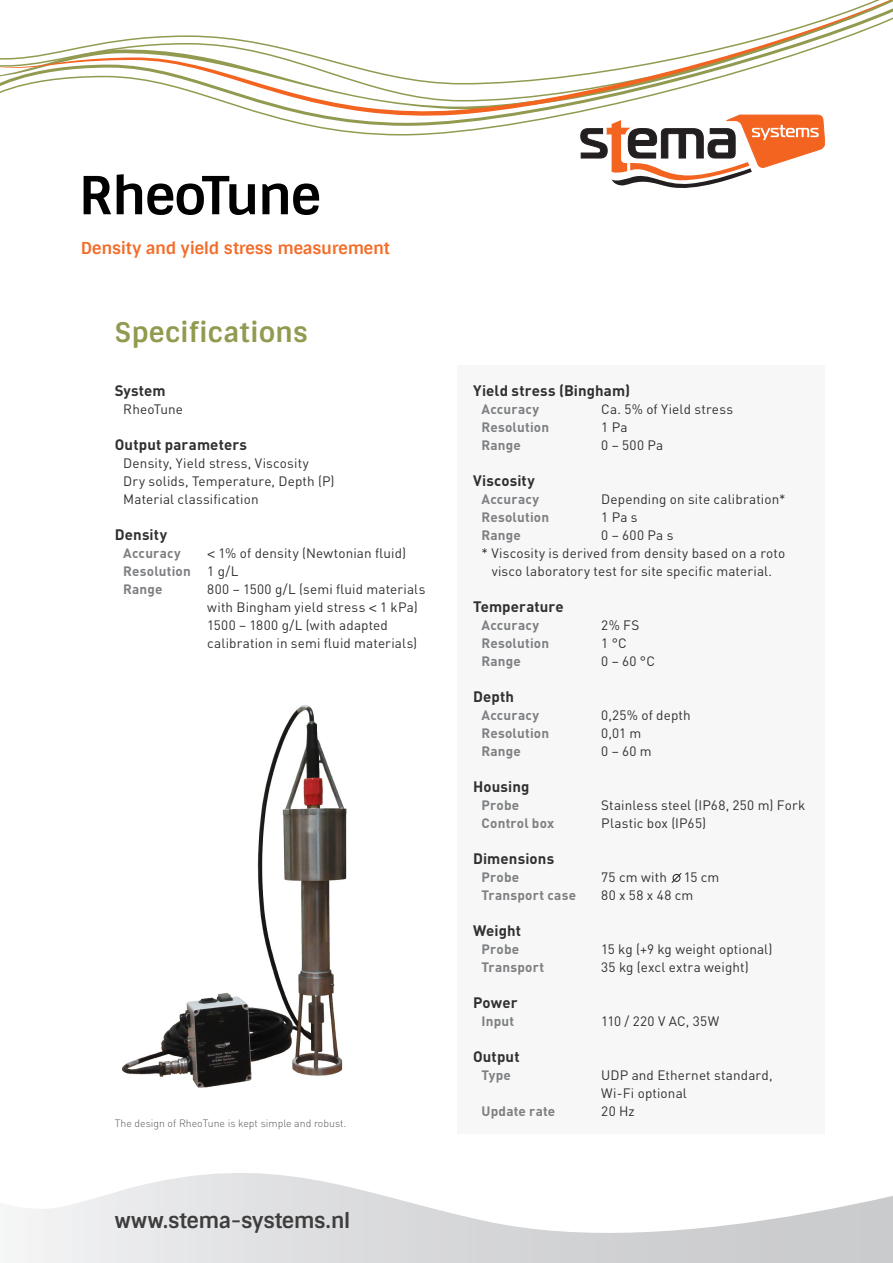
<style>
.page{position:relative;width:893px;height:1263px;background:#fff}
.page>*{position:absolute;margin:0;border:0;box-sizing:border-box;transform-origin:0 0}
.t1{font:700 52.5px "Sintony";letter-spacing:-.03em;color:#000}
.t2{font:700 27px "Sintony";letter-spacing:.01em;color:#929a50}
.t3{font:700 21px "Sintony";letter-spacing:-.015em;color:#3e3e3f}
.brood_DIN9_10_5_95{font:700 16.5px "Sintony";letter-spacing:-.01em;color:#f36c28}
.brood_DIN9_10_5_95-2{font:700 15px "DIN";letter-spacing:.01em;color:#312f30}
.brood_DIN9_10_5_95-3{font:13.5px/18px "DIN";letter-spacing:.01em;color:#312f30}
.brood_DIN9_10_5_95-4{font:700 13.5px "DIN";letter-spacing:.01em;color:#7d7f82}
.t4{font:300 10.5px "DIN";color:#57585a}
.s1{font-family:"DIN Alternate";font-weight:700}
</style>
<div class="page">
<svg style="left:13px;top:1173px;width:880px;height:90px"></svg>
<svg style="left:580px;top:136px;width:245px;height:52px"></svg>
<div style="left:457px;top:366px;width:368px;height:768px;background:#f7f7f7"></div>
<img style="left:122px;top:705px;width:225px;height:383px">
<svg style="left:671px;top:873px;width:11px;height:10px"></svg>
<svg style="left:314px;top:127px;width:511px;height:9px"></svg>
<svg style="left:272px;top:117px;width:552px;height:10px"></svg>
<svg style="left:0;top:0;width:893px;height:117px"></svg>
<p class="t1" style="left:79px;top:162px;width:244px">RheoTune</p>
<p class="brood_DIN9_10_5_95" style="left:81px;top:237px;width:311px">Density and yield stress measurement</p>
<p class="t2" style="left:115px;top:315px;width:195px">Specifications</p>
<p class="brood_DIN9_10_5_95-2" style="left:115px;top:381px;width:52px">System</p>
<p class="brood_DIN9_10_5_95-3" style="left:123px;top:400px;width:61px">RheoTune</p>
<p class="brood_DIN9_10_5_95-2" style="left:115px;top:435px;width:134px">Output parameters</p>
<p class="brood_DIN9_10_5_95-3" style="left:123px;top:454px;width:187px">Density, Yield stress, Viscosity</p>
<p class="brood_DIN9_10_5_95-3" style="left:123px;top:472px;width:213px">Dry solids, Temperature, Depth (P)</p>
<p class="brood_DIN9_10_5_95-3" style="left:123px;top:490px;width:137px">Material classification</p>
<p class="brood_DIN9_10_5_95-2" style="left:115px;top:525px;width:54px">Density</p>
<p class="brood_DIN9_10_5_95-4" style="left:123px;top:544px;width:59px">Accuracy</p>
<p class="brood_DIN9_10_5_95-4" style="left:123px;top:562px;width:69px">Resolution</p>
<p class="brood_DIN9_10_5_95-4" style="left:123px;top:580px;width:41px">Range</p>
<p class="brood_DIN9_10_5_95-3" style="left:207px;top:544px;width:200px"><span class="s1">&lt;</span> 1% of density (Newtonian fluid)</p>
<p class="brood_DIN9_10_5_95-3" style="left:207px;top:562px;width:33px">1 g/L</p>
<p class="brood_DIN9_10_5_95-3" style="left:207px;top:580px;width:220px">800 – 1500 g/L (semi fluid materials with Bingham yield stress <span class="s1">&lt;</span> 1 kPa)</p>
<p class="brood_DIN9_10_5_95-3" style="left:207px;top:616px;width:212px">1500 – 1800 g/L (with adapted calibration in semi fluid materials)</p>
<p class="t4" style="left:115px;top:1116px;width:233px">The design of RheoTune is kept simple and robust.</p>
<h3 class="t3" style="left:115px;top:1207px;width:237px">www.stema-systems.nl</h3>
<p class="brood_DIN9_10_5_95-2" style="left:473px;top:381px;width:159px">Yield stress (Bingham)</p>
<p class="brood_DIN9_10_5_95-4" style="left:482px;top:400px;width:59px">Accuracy</p>
<p class="brood_DIN9_10_5_95-4" style="left:482px;top:418px;width:69px">Resolution</p>
<p class="brood_DIN9_10_5_95-4" style="left:482px;top:436px;width:41px">Range</p>
<p class="brood_DIN9_10_5_95-2" style="left:473px;top:471px;width:63px">Viscosity</p>
<p class="brood_DIN9_10_5_95-4" style="left:482px;top:490px;width:59px">Accuracy</p>
<p class="brood_DIN9_10_5_95-4" style="left:482px;top:508px;width:69px">Resolution</p>
<p class="brood_DIN9_10_5_95-4" style="left:482px;top:526px;width:41px">Range</p>
<p class="brood_DIN9_10_5_95-3" style="left:482px;top:544px;width:305px;text-align:center">* Viscosity is derived from density based on a roto visco laboratory test for site specific material.</p>
<p class="brood_DIN9_10_5_95-2" style="left:473px;top:597px;width:92px">Temperature</p>
<p class="brood_DIN9_10_5_95-4" style="left:482px;top:616px;width:59px">Accuracy</p>
<p class="brood_DIN9_10_5_95-4" style="left:482px;top:634px;width:69px">Resolution</p>
<p class="brood_DIN9_10_5_95-4" style="left:482px;top:652px;width:41px">Range</p>
<p class="brood_DIN9_10_5_95-2" style="left:473px;top:687px;width:42px">Depth</p>
<p class="brood_DIN9_10_5_95-4" style="left:482px;top:706px;width:59px">Accuracy</p>
<p class="brood_DIN9_10_5_95-4" style="left:482px;top:724px;width:69px">Resolution</p>
<p class="brood_DIN9_10_5_95-4" style="left:482px;top:742px;width:41px">Range</p>
<p class="brood_DIN9_10_5_95-2" style="left:473px;top:777px;width:58px">Housing</p>
<p class="brood_DIN9_10_5_95-4" style="left:482px;top:796px;width:39px">Probe</p>
<p class="brood_DIN9_10_5_95-4" style="left:482px;top:814px;width:74px">Control box</p>
<p class="brood_DIN9_10_5_95-2" style="left:473px;top:849px;width:83px">Dimensions</p>
<p class="brood_DIN9_10_5_95-4" style="left:482px;top:868px;width:39px">Probe</p>
<p class="brood_DIN9_10_5_95-4" style="left:482px;top:886px;width:96px">Transport case</p>
<p class="brood_DIN9_10_5_95-2" style="left:473px;top:921px;width:50px">Weight</p>
<p class="brood_DIN9_10_5_95-4" style="left:482px;top:940px;width:39px">Probe</p>
<p class="brood_DIN9_10_5_95-4" style="left:482px;top:958px;width:64px">Transport</p>
<p class="brood_DIN9_10_5_95-2" style="left:473px;top:993px;width:46px">Power</p>
<p class="brood_DIN9_10_5_95-4" style="left:482px;top:1012px;width:34px">Input</p>
<p class="brood_DIN9_10_5_95-2" style="left:473px;top:1047px;width:48px">Output</p>
<p class="brood_DIN9_10_5_95-4" style="left:482px;top:1066px;width:31px">Type</p>
<p class="brood_DIN9_10_5_95-4" style="left:482px;top:1102px;width:75px">Update rate</p>
<p class="brood_DIN9_10_5_95-3" style="left:601px;top:400px;width:133px">Ca. 5% of Yield stress</p>
<p class="brood_DIN9_10_5_95-3" style="left:601px;top:418px;width:28px">1 Pa</p>
<p class="brood_DIN9_10_5_95-3" style="left:601px;top:436px;width:64px">0 – 500 Pa</p>
<p class="brood_DIN9_10_5_95-3" style="left:601px;top:490px;width:186px">Depending on site calibration*</p>
<p class="brood_DIN9_10_5_95-3" style="left:601px;top:508px;width:38px">1 Pa s</p>
<p class="brood_DIN9_10_5_95-3" style="left:601px;top:526px;width:74px">0 – 600 Pa s</p>
<p class="brood_DIN9_10_5_95-3" style="left:601px;top:616px;width:40px">2% FS</p>
<p class="brood_DIN9_10_5_95-3" style="left:601px;top:634px;width:27px">1 °C</p>
<p class="brood_DIN9_10_5_95-3" style="left:601px;top:652px;width:55px">0 – 60 °C</p>
<p class="brood_DIN9_10_5_95-3" style="left:601px;top:706px;width:91px">0,25% of depth</p>
<p class="brood_DIN9_10_5_95-3" style="left:601px;top:724px;width:42px">0,01 m</p>
<p class="brood_DIN9_10_5_95-3" style="left:601px;top:742px;width:52px">0 – 60 m</p>
<p class="brood_DIN9_10_5_95-3" style="left:601px;top:796px;width:206px">Stainless steel (IP68, 250 m) Fork</p>
<p class="brood_DIN9_10_5_95-3" style="left:601px;top:814px;width:106px">Plastic box (IP65)</p>
<p class="brood_DIN9_10_5_95-3" style="left:601px;top:868px;width:120px">75 cm with 15 cm</p>
<p class="brood_DIN9_10_5_95-3" style="left:601px;top:886px;width:94px">80 x 58 x 48 cm</p>
<p class="brood_DIN9_10_5_95-3" style="left:601px;top:940px;width:173px">15 kg (+9 kg weight optional)</p>
<p class="brood_DIN9_10_5_95-3" style="left:601px;top:958px;width:149px">35 kg (excl extra weight)</p>
<p class="brood_DIN9_10_5_95-3" style="left:601px;top:1012px;width:120px">110 / 220 V AC, 35W</p>
<p class="brood_DIN9_10_5_95-3" style="left:601px;top:1066px;width:173px">UDP and Ethernet standard,<br>Wi-Fi optional</p>
<p class="brood_DIN9_10_5_95-3" style="left:601px;top:1102px;width:35px">20 Hz</p>
</div>
